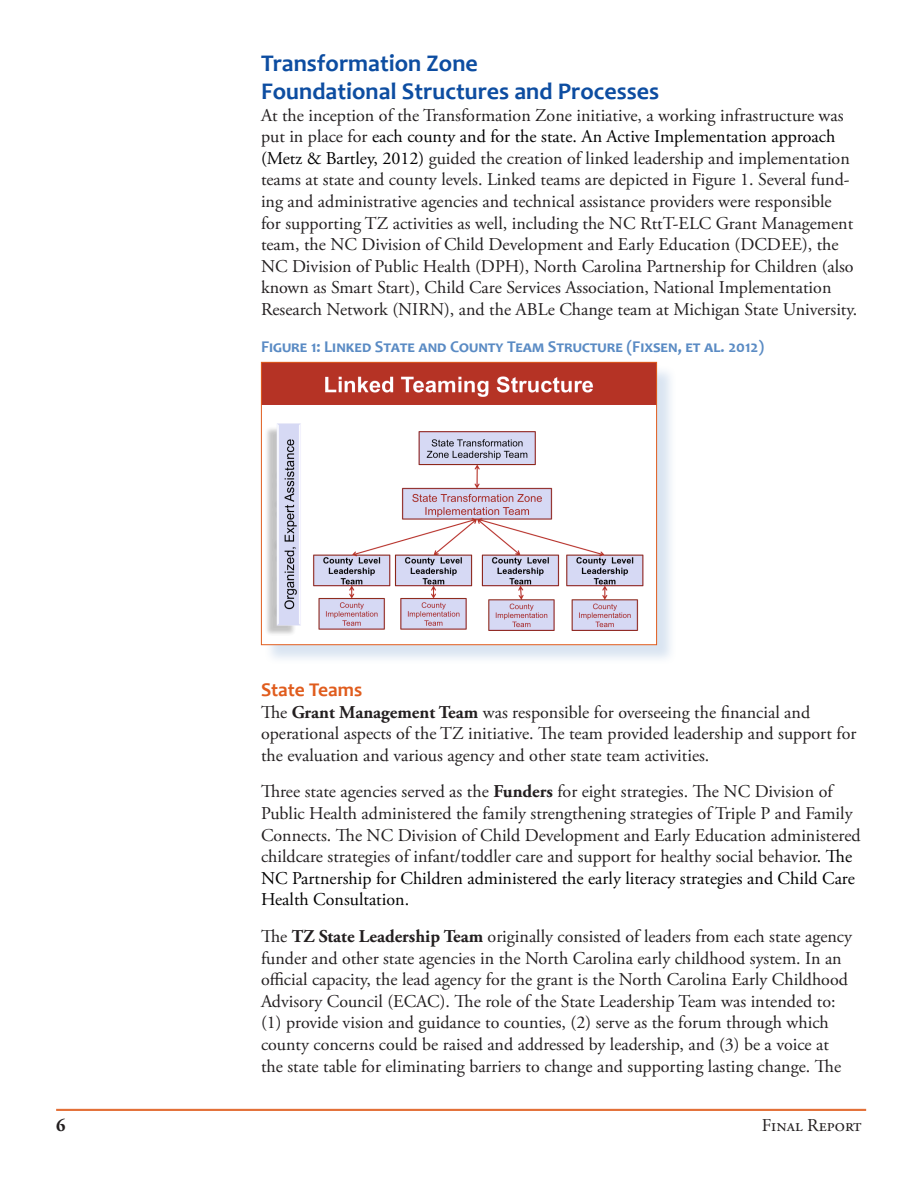
<style>
.page{position:relative;width:918px;height:1188px;background:#fff}
.page>*{position:absolute;margin:0;border:0;box-sizing:border-box;transform-origin:0 0}
.Sub1{font:700 24px/27.6px "Candara";color:#0d4da1}
.Sub2{font:700 19.5px "Candara";color:#e05c1d}
.Body_Text{font:18px/21.6px "Adobe Garamond Pro";color:#231f20}
.t1{font:700 18px "Adobe Garamond Pro";color:#231f20}
.TB_FigLabels{font:700 16.5px "Candara";letter-spacing:.01em;color:#5a8bc4}
.s1{color:#000}
.s2{font-weight:700}
</style>
<div class="page">
<hr style="left:56px;top:1109px;width:810px;height:1px;background:#e05c1d">
<hr style="left:56px;top:1110px;width:810px;height:1px;background:#e05c1d">
<div style="left:263px;top:364px;width:415px;height:302px;background:#5a8bc4;opacity:.23"></div>
<img style="left:263px;top:364px;width:392px;height:279px">
<div style="left:261px;top:362px;width:396px;height:283px;border:1px solid #e05c1d"></div>
<p class="Sub1" style="left:261px;top:50px;width:400px">Transformation Zone<br>Foundational Structures and Processes</p>
<p class="Body_Text" style="left:261px;top:105px;width:598px">At the inception of the Transformation Zone initiative, a working infrastructure was put in place for <span class="s1">each county and for the state. An Active Implementation approach (Metz &amp; Bartley, 2012)</span> guided the creation of linked leadership and implementation teams at state and county levels. Linked teams are depicted in Figure 1. Several fund&shy;ing and administrative agencies and technical assistance providers were responsible<br>for supporting TZ activities as well, including the NC RttT-ELC Grant Management team, the NC Division of Child Development and Early Education (DCDEE), the NC Division of Public Health (DPH), North Carolina Partnership for Children (also known as Smart Start), Child Care Services Association, National Implementation Research Network (NIRN), and the ABLe Change team at Michigan State University.</p>
<p class="TB_FigLabels" style="left:261px;top:336px;width:505px">Figure 1: Linked State and County Team Structure (Fixsen, et al. 2012)</p>
<p class="Sub2" style="left:261px;top:678px;width:103px">State Teams</p>
<p class="Body_Text" style="left:261px;top:702px;width:597px">The <span class="s2">Grant Management Team</span> was responsible for overseeing the financial and operational aspects of the TZ initiative. The team provided leadership and support for the evaluation and various agency and other state team activities.</p>
<p class="Body_Text" style="left:261px;top:782px;width:601px">Three state agencies served as the <span class="s2">Funders</span> for eight strategies. The NC Division of Public Health administered the family strengthening strategies of Triple P and Family Connects. The NC Division of Child Development and Early Education administered childcare strategies of infant/toddler care and support for healthy social behavior<span class="s1">. The NC Partnership for Children administered the early literacy strategies and Child Care Health Consultation.</span></p>
<p class="Body_Text" style="left:261px;top:926px;width:593px">The <span class="s2">TZ State Leadership Team</span> originally consisted of leaders from each state agency funder and other state agencies in the North Carolina early childhood system. In an official capacity, the lead agency for the grant is the North Carolina Early Childhood Advisory Council (ECAC). The role of the State Leadership Team was intended to: (1) provide vision and guidance to counties, (2) serve as the forum through which county concerns could be raised and addressed by leadership, and (3) be a voice at the state table for eliminating barriers to change and supporting lasting change. The</p>
<p class="t1" style="left:56px;top:1115px;width:11px">6</p>
<p class="Body_Text" style="left:762px;top:1115px;width:101px">Final Report</p>
</div>
